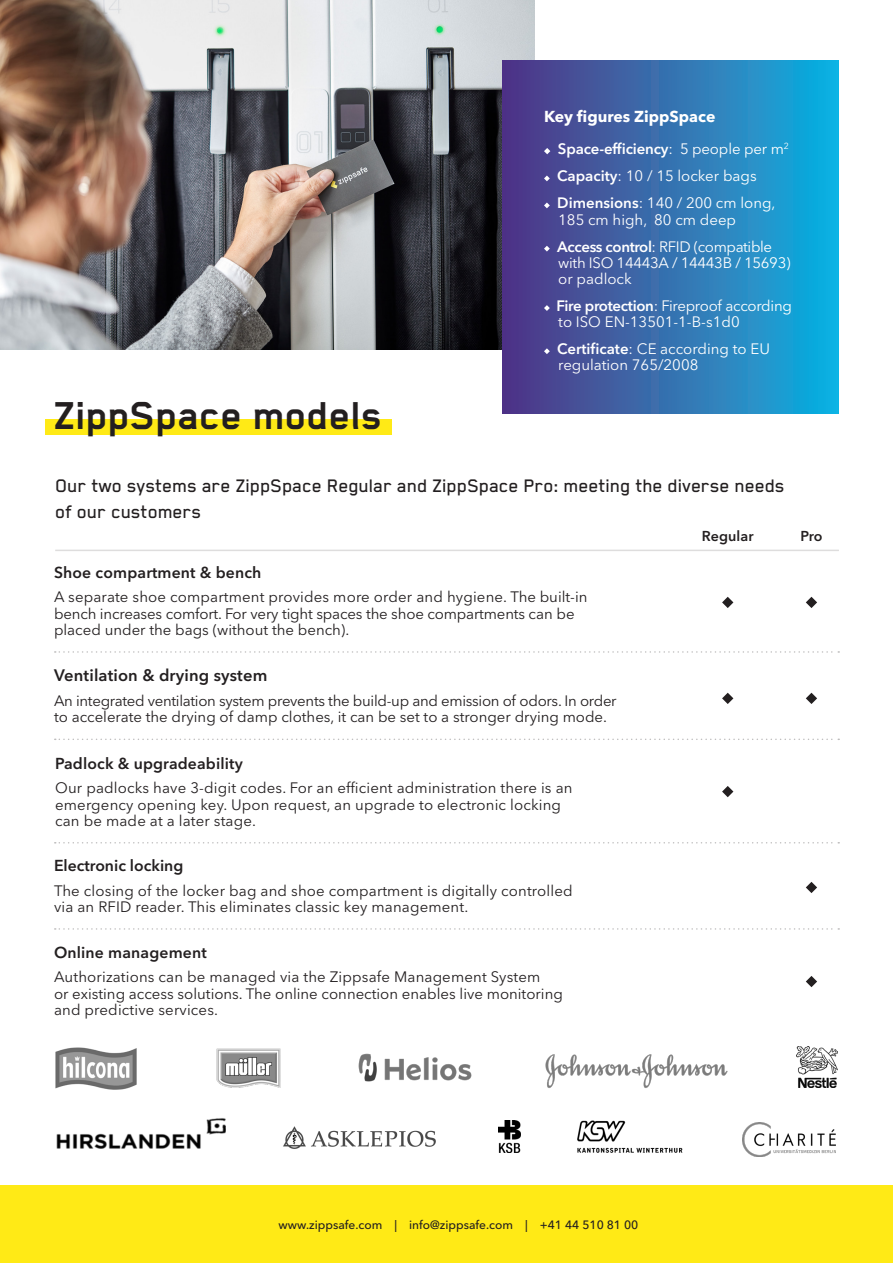
<style>
.page{position:relative;width:893px;height:1263px;background:#fff}
.page>*{position:absolute;margin:0;border:0;box-sizing:border-box;transform-origin:0 0}
.t1{font:700 45px "Blender Pro";color:#231f20}
.t2{font:500 21px/25.5px "Blender";letter-spacing:.005em;color:#231f20}
.t3{font:600 16.5px "Avenir Next LT Pro";letter-spacing:.01em;color:#231f20}
.t4{font:600 15.75px "Avenir Next LT Pro";letter-spacing:.01em;color:#231f20}
.t5{font:700 15.75px "Avenir Next LT Pro";color:#fff}
.t6{font:15px/16.2px "Avenir Next LT Pro";letter-spacing:.01em;color:#231f20}
.t7{font:15px/16.2px "Avenir Next LT Pro";letter-spacing:-.02em;color:#231f20}
.t8{font:15px/27px "Avenir Next LT Pro";color:#fff}
.t9{font:15px/16.2px "Avenir Next LT Pro";letter-spacing:-.02em;color:#fff}
.t10{font:15px/27px "Avenir Next LT Pro";letter-spacing:-.025em;color:#fff}
.t11{font:600 14.25px "Avenir Next LT Pro";letter-spacing:.01em;color:#231f20}
.t12{font:500 12px "Avenir Next LT Pro";color:#231f20}
.s1{font-weight:600}
</style>
<div class="page">
<img style="left:0;top:0;width:535px;height:350px">
<div style="left:503px;top:60px;width:336px;height:354px;background:linear-gradient(to right,#563383,#11b2e1)"></div>
<div style="left:0;top:1185px;width:893px;height:78px;background:#ffea16"></div>
<svg style="left:722px;top:597px;width:11px;height:11px"></svg>
<svg style="left:722px;top:693px;width:11px;height:11px"></svg>
<svg style="left:722px;top:786px;width:11px;height:11px"></svg>
<svg style="left:806px;top:597px;width:11px;height:11px"></svg>
<svg style="left:806px;top:693px;width:11px;height:11px"></svg>
<svg style="left:806px;top:882px;width:11px;height:11px"></svg>
<svg style="left:806px;top:976px;width:11px;height:11px"></svg>
<hr style="left:55px;top:550px;width:784px;height:1px;background:#231f20">
<svg style="left:55px;top:651px;width:784px;height:2px"></svg>
<svg style="left:55px;top:928px;width:784px;height:2px"></svg>
<svg style="left:55px;top:738px;width:784px;height:2px"></svg>
<svg style="left:55px;top:842px;width:784px;height:1px"></svg>
<svg style="left:544px;top:148px;width:6px;height:6px"></svg>
<svg style="left:544px;top:176px;width:6px;height:5px"></svg>
<svg style="left:544px;top:203px;width:6px;height:5px"></svg>
<svg style="left:544px;top:246px;width:6px;height:6px"></svg>
<svg style="left:544px;top:305px;width:6px;height:6px"></svg>
<svg style="left:544px;top:348px;width:6px;height:6px"></svg>
<div style="left:45px;top:419px;width:346px;height:16px;background:#ffea16"></div>
<img style="left:742px;top:1122px;width:93px;height:35px">
<img style="left:797px;top:1047px;width:40px;height:40px">
<img style="left:545px;top:1054px;width:183px;height:34px">
<img style="left:216px;top:1048px;width:65px;height:40px">
<img style="left:498px;top:1120px;width:22px;height:33px">
<img style="left:578px;top:1120px;width:104px;height:33px">
<img style="left:56px;top:1118px;width:169px;height:30px">
<img style="left:55px;top:1047px;width:81px;height:42px">
<img style="left:358px;top:1053px;width:114px;height:28px">
<img style="left:283px;top:1126px;width:153px;height:23px">
<h1 class="t1" style="left:54px;top:391px;width:330px">ZippSpace models</h1>
<p class="t5" style="left:544px;top:107px;width:173px">Key figures ZippSpace</p>
<p class="t8" style="left:557px;top:136px;width:233px"><span class="s1">Space-efficiency</span>: 5 people per m<sup>2<br></sup><span class="s1">Capacity</span>: 10 / 15 locker bags<br><span class="s1">Dimensions</span>: 140 / 200 cm long,</p>
<p class="t10" style="left:557px;top:206px;width:216px">185 cm high, 80 cm deep<br><span class="s1">Access control</span>: RFID (compatible</p>
<p class="t9" style="left:558px;top:254px;width:234px">with ISO 14443A / 14443B / 15693) or padlock</p>
<p class="t9" style="left:556px;top:298px;width:237px"><span class="s1">Fire protection</span>: Fireproof according to ISO EN-13501-1-B-s1d0</p>
<p class="t8" style="left:557px;top:341px;width:214px;line-height:16.2px"><span class="s1">Certificate</span>: CE according to EU regulation 765/2008</p>
<h2 class="t2" style="left:55px;top:473px;width:731px">Our two systems are ZippSpace Regular and ZippSpace Pro: meeting the diverse needs of our customers</h2>
<p class="t4" style="left:54px;top:563px;width:209px">Shoe compartment &amp; bench</p>
<p class="t6" style="left:54px;top:589px;width:535px">A separate shoe compartment provides more order and hygiene. The built-in bench increases comfort. For very tight spaces the shoe compartments can be placed under the bags (without the bench).</p>
<p class="t3" style="left:54px;top:665px;width:215px">Ventilation &amp; drying system</p>
<p class="t7" style="left:54px;top:692px;width:564px">An integrated ventilation system prevents the build-up and emission of odors. In order to accelerate the drying of damp clothes, it can be set to a stronger drying mode.</p>
<p class="t4" style="left:55px;top:753px;width:189px">Padlock &amp; upgradeability</p>
<p class="t6" style="left:55px;top:780px;width:519px">Our padlocks have 3-digit codes. For an efficient administration there is an emergency opening key. Upon request, an upgrade to electronic locking can be made at a later stage.</p>
<p class="t4" style="left:54px;top:856px;width:131px">Electronic locking</p>
<p class="t6" style="left:54px;top:883px;width:520px">The closing of the locker bag and shoe compartment is digitally controlled via an RFID reader. This eliminates classic key management.</p>
<p class="t4" style="left:54px;top:942px;width:154px">Online management</p>
<p class="t6" style="left:54px;top:969px;width:510px">Authorizations can be managed via the Zippsafe Management System<br>or existing access solutions. The online connection enables live monitoring and predictive services.</p>
<p class="t11" style="left:702px;top:527px;width:53px">Regular</p>
<p class="t11" style="left:800px;top:527px;width:23px">Pro</p>
<p class="t12" style="left:279px;top:1217px;width:361px">www.zippsafe.com | info@zippsafe.com | +41 44 510 81 00</p>
</div>
